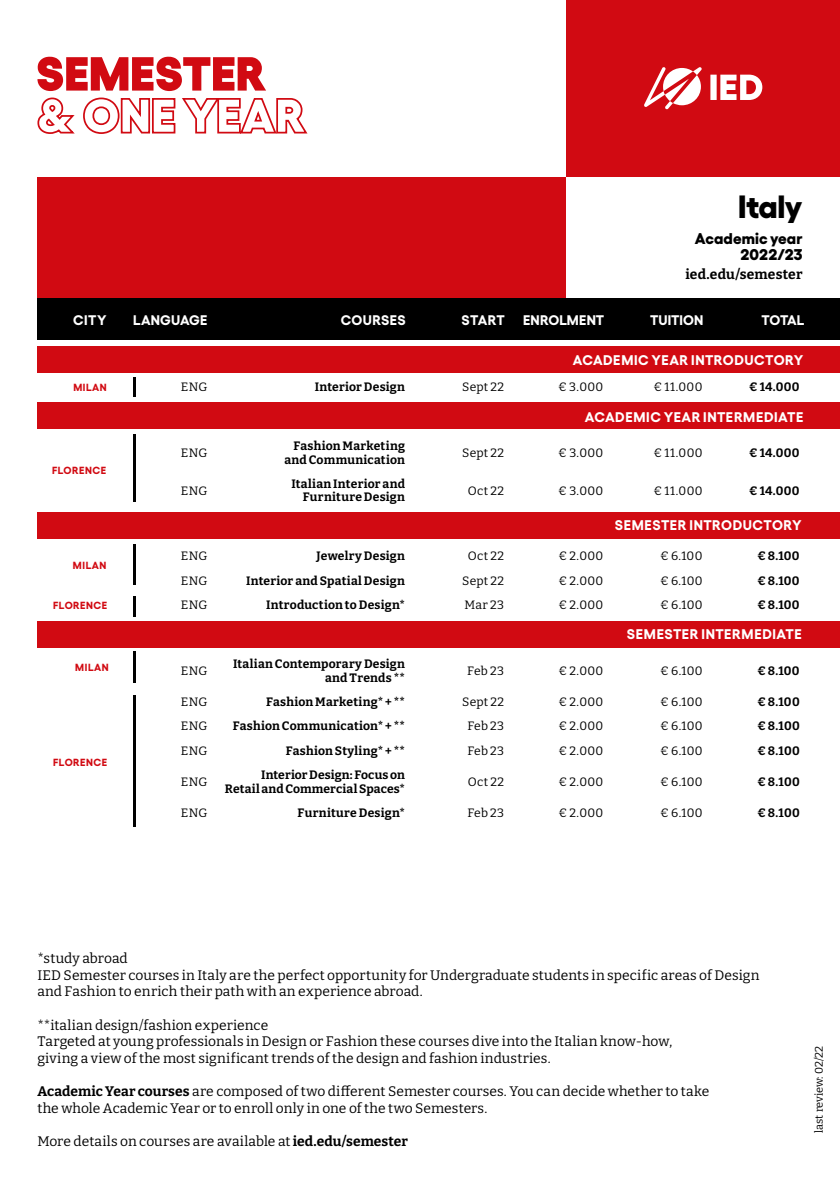
<style>
.page{position:relative;width:840px;height:1191px;background:#fff}
.page>*{position:absolute;margin:0;border:0;box-sizing:border-box;transform-origin:0 0}
.t1{font:800 32.2px "Gellix";letter-spacing:-.01em;color:#000}
.t2{font:800 15.6px/15.6px "Gellix";letter-spacing:.005em;color:#000;text-align:right}
.t3{font:700 14px "Gellix";letter-spacing:.035em;color:#fff}
.t4{font:13.8px/16.6px "Bitter";letter-spacing:.005em;color:#000}
.t5{font:700 13.8px "Gellix";letter-spacing:.01em;color:#fff}
.t6{font:700 13.8px "Bitter";letter-spacing:.015em;color:#000}
.t7{font:700 12.2px/13.8px "Bitter";letter-spacing:.015em;color:#000;text-align:right}
.t8{font:12.2px "Bitter";letter-spacing:.03em;color:#000}
.t9{font:11px "Bitter";letter-spacing:-.005em;color:#000}
.t10{font:700 10.4px "Gellix";letter-spacing:.045em;color:#d10a12}
.s1{font-weight:700}
</style>
<div class="page">
<div style="left:37px;top:177px;width:529px;height:162px;background:#d10a12"></div>
<div style="left:37px;top:298px;width:802px;height:41px;background:#000"></div>
<div style="left:37px;top:346px;width:802px;height:26px;background:#d10a12"></div>
<div style="left:566px;top:0;width:273px;height:176px;background:#d10a12"></div>
<svg style="left:644px;top:67px;width:57px;height:42px"></svg>
<svg style="left:710px;top:75px;width:52px;height:25px"></svg>
<div style="left:37px;top:512px;width:802px;height:26px;background:#d10a12"></div>
<hr style="left:133px;top:596px;width:3px;height:20px;background:#000">
<hr style="left:133px;top:651px;width:3px;height:32px;background:#000">
<hr style="left:133px;top:544px;width:3px;height:41px;background:#000">
<hr style="left:133px;top:377px;width:3px;height:20px;background:#000">
<hr style="left:133px;top:434px;width:3px;height:67px;background:#000">
<svg style="left:37px;top:57px;width:229px;height:34px"></svg>
<svg style="left:37px;top:97px;width:271px;height:37px"></svg>
<div style="left:37px;top:403px;width:802px;height:26px;background:#d10a12"></div>
<div style="left:37px;top:621px;width:802px;height:26px;background:#d10a12"></div>
<hr style="left:133px;top:695px;width:3px;height:132px;background:#000">
<h1 class="t1" style="left:737px;top:180px;width:66px">Italy</h1>
<p class="t2" style="left:694px;top:229px;width:109px">Academic year<br>2022/23</p>
<p class="t6" style="left:685px;top:266px;width:118px">ied.edu/semester</p>
<p class="t5" style="left:73px;top:309px;width:35px">CITY</p>
<p class="t5" style="left:133px;top:309px;width:76px">LANGUAGE</p>
<p class="t5" style="left:341px;top:309px;width:66px">COURSES</p>
<p class="t5" style="left:461px;top:309px;width:45px">START</p>
<p class="t5" style="left:523px;top:309px;width:82px">ENROLMENT</p>
<p class="t5" style="left:649px;top:309px;width:55px">TUITION</p>
<p class="t5" style="left:761px;top:309px;width:44px">TOTAL</p>
<p class="t3" style="left:572px;top:349px;width:232px">ACADEMIC YEAR INTRODUCTORY</p>
<p class="t10" style="left:73px;top:379px;width:35px">MILAN</p>
<p class="t10" style="left:52px;top:462px;width:55px">FLORENCE</p>
<p class="t10" style="left:73px;top:557px;width:35px">MILAN</p>
<p class="t10" style="left:53px;top:597px;width:55px">FLORENCE</p>
<p class="t10" style="left:75px;top:659px;width:35px">MILAN</p>
<p class="t10" style="left:53px;top:754px;width:55px">FLORENCE</p>
<p class="t8" style="left:181px;top:379px;width:28px">ENG</p>
<p class="t7" style="left:314px;top:379px;width:92px">Interior Design</p>
<p class="t8" style="left:462px;top:379px;width:43px">Sept 22</p>
<p class="t8" style="left:558px;top:379px;width:47px">€ 3.000</p>
<p class="t8" style="left:653px;top:379px;width:50px">€ 11.000</p>
<p class="t7" style="left:748px;top:379px;width:52px">€ 14.000</p>
<p class="t3" style="left:584px;top:406px;width:220px">ACADEMIC YEAR INTERMEDIATE</p>
<p class="t8" style="left:181px;top:444px;width:28px">ENG</p>
<p class="t7" style="left:284px;top:438px;width:122px">Fashion Marketing and Communication</p>
<p class="t8" style="left:462px;top:444px;width:43px">Sept 22</p>
<p class="t8" style="left:558px;top:444px;width:47px">€ 3.000</p>
<p class="t8" style="left:653px;top:444px;width:50px">€ 11.000</p>
<p class="t7" style="left:748px;top:445px;width:52px">€ 14.000</p>
<p class="t8" style="left:181px;top:482px;width:28px">ENG</p>
<p class="t7" style="left:291px;top:476px;width:115px">Italian Interior and<br>Furniture Design</p>
<p class="t8" style="left:467px;top:482px;width:38px">Oct 22</p>
<p class="t8" style="left:558px;top:482px;width:47px">€ 3.000</p>
<p class="t8" style="left:653px;top:482px;width:50px">€ 11.000</p>
<p class="t7" style="left:748px;top:483px;width:52px">€ 14.000</p>
<p class="t3" style="left:614px;top:514px;width:188px">SEMESTER INTRODUCTORY</p>
<p class="t8" style="left:181px;top:548px;width:28px">ENG</p>
<p class="t7" style="left:316px;top:548px;width:90px">Jewelry Design</p>
<p class="t8" style="left:467px;top:548px;width:38px">Oct 22</p>
<p class="t8" style="left:558px;top:548px;width:46px">€ 2.000</p>
<p class="t8" style="left:659px;top:548px;width:44px">€ 6.100</p>
<p class="t7" style="left:757px;top:548px;width:44px">€ 8.100</p>
<p class="t8" style="left:181px;top:572px;width:28px">ENG</p>
<p class="t7" style="left:246px;top:573px;width:160px">Interior and Spatial Design</p>
<p class="t8" style="left:462px;top:572px;width:43px">Sept 22</p>
<p class="t8" style="left:558px;top:572px;width:46px">€ 2.000</p>
<p class="t8" style="left:659px;top:572px;width:44px">€ 6.100</p>
<p class="t7" style="left:757px;top:573px;width:44px">€ 8.100</p>
<p class="t8" style="left:181px;top:597px;width:28px">ENG</p>
<p class="t7" style="left:266px;top:597px;width:140px">Introduction to Design*</p>
<p class="t8" style="left:464px;top:597px;width:41px">Mar 23</p>
<p class="t8" style="left:558px;top:597px;width:46px">€ 2.000</p>
<p class="t8" style="left:659px;top:597px;width:44px">€ 6.100</p>
<p class="t7" style="left:757px;top:597px;width:44px">€ 8.100</p>
<p class="t3" style="left:626px;top:623px;width:176px">SEMESTER INTERMEDIATE</p>
<p class="t8" style="left:181px;top:662px;width:28px">ENG</p>
<p class="t7" style="left:233px;top:656px;width:173px">Italian Contemporary Design and Trends **</p>
<p class="t8" style="left:467px;top:663px;width:38px">Feb 23</p>
<p class="t8" style="left:558px;top:663px;width:46px">€ 2.000</p>
<p class="t8" style="left:659px;top:663px;width:44px">€ 6.100</p>
<p class="t7" style="left:757px;top:663px;width:44px">€ 8.100</p>
<p class="t8" style="left:181px;top:694px;width:28px">ENG</p>
<p class="t7" style="left:266px;top:694px;width:140px">Fashion Marketing* + **</p>
<p class="t8" style="left:462px;top:694px;width:43px">Sept 22</p>
<p class="t8" style="left:558px;top:694px;width:46px">€ 2.000</p>
<p class="t8" style="left:659px;top:694px;width:44px">€ 6.100</p>
<p class="t7" style="left:757px;top:694px;width:44px">€ 8.100</p>
<p class="t8" style="left:181px;top:718px;width:28px">ENG</p>
<p class="t7" style="left:233px;top:719px;width:174px">Fashion Communication* + **</p>
<p class="t8" style="left:467px;top:718px;width:38px">Feb 23</p>
<p class="t8" style="left:558px;top:718px;width:46px">€ 2.000</p>
<p class="t8" style="left:659px;top:718px;width:44px">€ 6.100</p>
<p class="t7" style="left:757px;top:719px;width:44px">€ 8.100</p>
<p class="t8" style="left:181px;top:743px;width:28px">ENG</p>
<p class="t7" style="left:285px;top:743px;width:121px">Fashion Styling* + **</p>
<p class="t8" style="left:467px;top:743px;width:38px">Feb 23</p>
<p class="t8" style="left:558px;top:743px;width:46px">€ 2.000</p>
<p class="t8" style="left:659px;top:743px;width:44px">€ 6.100</p>
<p class="t7" style="left:757px;top:743px;width:44px">€ 8.100</p>
<p class="t8" style="left:181px;top:774px;width:28px">ENG</p>
<p class="t7" style="left:225px;top:767px;width:181px">Interior Design: Focus on<br>Retail and Commercial Spaces*</p>
<p class="t8" style="left:467px;top:774px;width:38px">Oct 22</p>
<p class="t8" style="left:558px;top:774px;width:46px">€ 2.000</p>
<p class="t8" style="left:659px;top:774px;width:44px">€ 6.100</p>
<p class="t7" style="left:757px;top:774px;width:44px">€ 8.100</p>
<p class="t8" style="left:181px;top:805px;width:28px">ENG</p>
<p class="t7" style="left:297px;top:806px;width:109px">Furniture Design*</p>
<p class="t8" style="left:467px;top:805px;width:38px">Feb 23</p>
<p class="t8" style="left:558px;top:805px;width:46px">€ 2.000</p>
<p class="t8" style="left:659px;top:805px;width:44px">€ 6.100</p>
<p class="t7" style="left:757px;top:806px;width:44px">€ 8.100</p>
<p class="t4" style="left:37px;top:949px;width:723px">*study abroad<br>IED Semester courses in Italy are the perfect opportunity for Undergraduate students in specific areas of Design and Fashion to enrich their path with an experience abroad.</p>
<p class="t4" style="left:37px;top:1016px;width:636px">**italian design/fashion experience<br>Targeted at young professionals in Design or Fashion these courses dive into the Italian know-how, giving a view of the most significant trends of the design and fashion industries.</p>
<p class="t4" style="left:37px;top:1082px;width:673px"><span class="s1">Academic Year courses</span> are composed of two different Semester courses. You can decide whether to take the whole Academic Year or to enroll only in one of the two Semesters.</p>
<p class="t4" style="left:37px;top:1132px;width:372px">More details on courses are available at <span class="s1">ied.edu/semester</span></p>
<p class="t9" style="left:811px;top:1132px;width:88px;rotate:-90deg">last review: 02/22</p>
</div>
